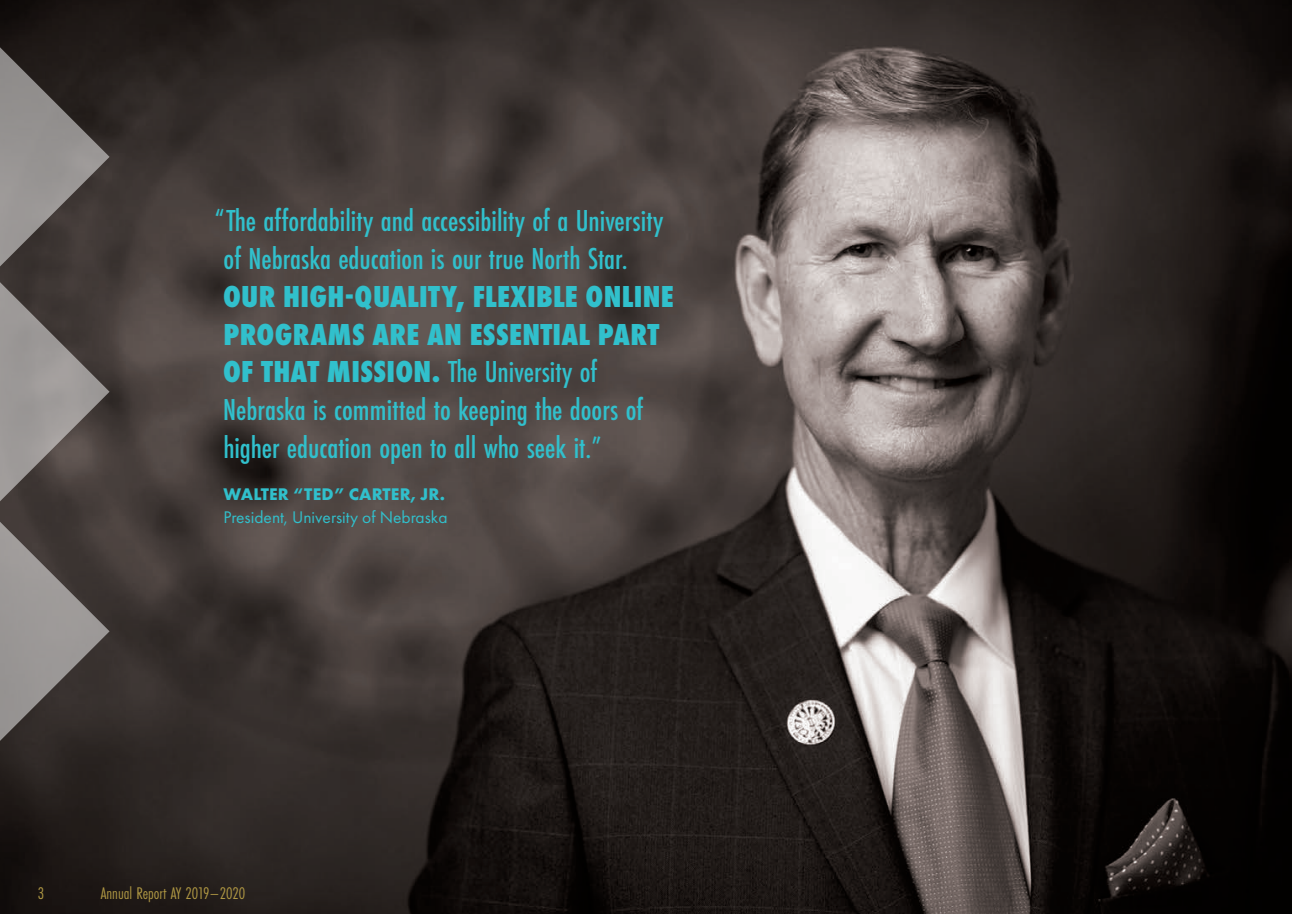
<style>
.page{position:relative;width:1292px;height:914px;background:#fff}
.page>*{position:absolute;margin:0;border:0;box-sizing:border-box;transform-origin:0 0}
._1-Quote_Smaller{font:500 31.5px/37.8px "Futura PT Cond";color:#31c0cc}
._1-Body_Fiutura_Book{font:17.5px "Futura PT";color:#31c0cc}
.t1{font:17.5px "Futura PT Cond";color:#af9743}
._1-Name_Black{font:700 17.5px "Futura PT";letter-spacing:.01em;color:#31c0cc}
.s1{font-weight:800}
</style>
<div class="page">
<img style="left:0;top:0;width:1292px;height:914px">
<svg style="left:0;top:521px;width:110px;height:220px;background:#6a6563"></svg>
<svg style="left:0;top:282px;width:110px;height:219px;background:#716b69"></svg>
<svg style="left:0;top:47px;width:110px;height:219px;background:#645f5d"></svg>
<p class="_1-Quote_Smaller" style="left:215px;top:202px;width:460px">“The affordability and accessibility of a University of Nebraska education is our true North Star.<br><span class="s1">OUR HIGH-QUALITY, FLEXIBLE ONLINE PROGRAMS ARE AN ESSENTIAL PART OF THAT MISSION.</span> The University of Nebraska is committed to keeping the doors of higher education open to all who seek it.”</p>
<p class="_1-Name_Black" style="left:223px;top:483px;width:223px">WALTER “TED” CARTER, JR.</p>
<p class="_1-Body_Fiutura_Book" style="left:223px;top:506px;width:226px">President, University of Nebraska</p>
<p class="t1" style="left:38px;top:882px;width:8px">3</p>
<p class="t1" style="left:101px;top:882px;width:146px">Annual Report AY 2019–2020</p>
</div>
